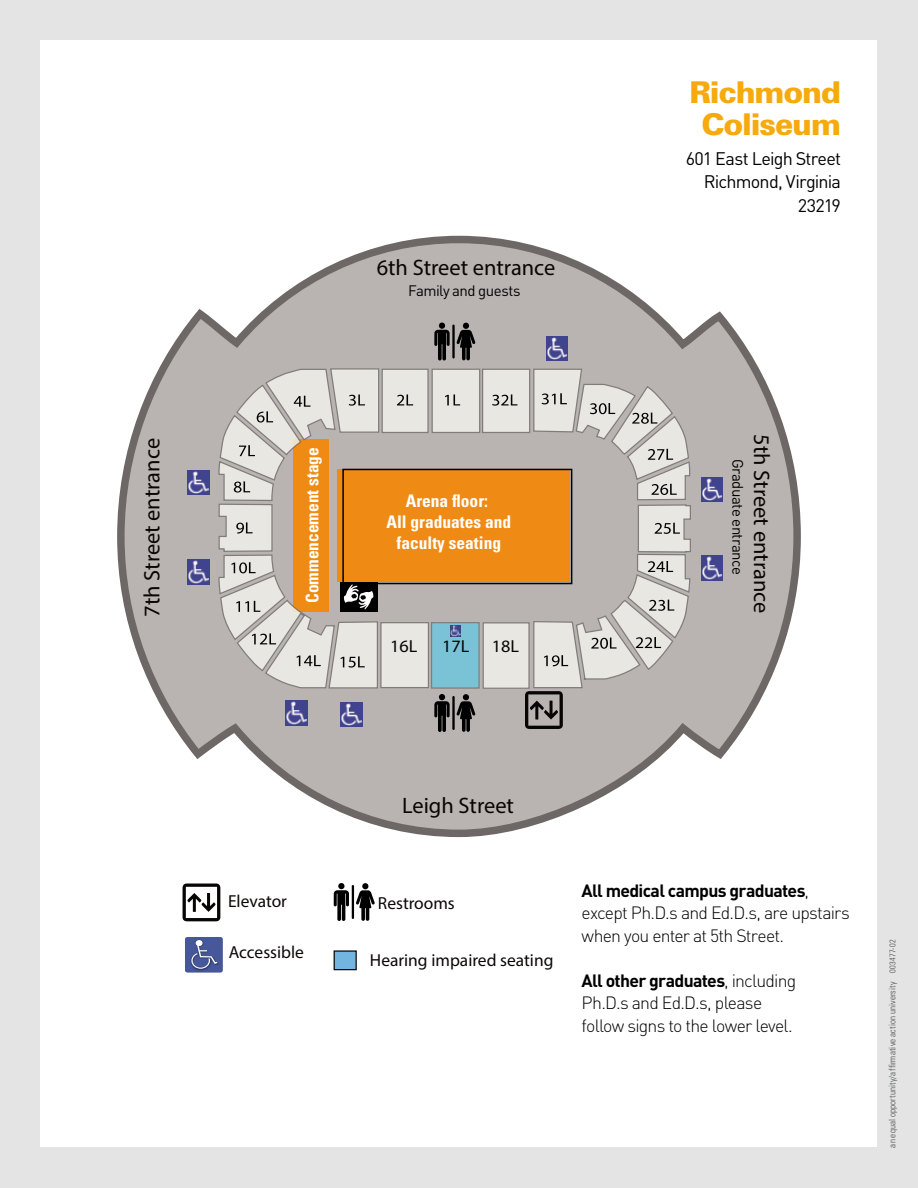
<style>
.page{position:relative;width:918px;height:1188px;background:#e4e4e4}
.page>*{position:absolute;margin:0;border:0;box-sizing:border-box;transform-origin:0 0}
.t1{font:900 30px/31.5px "Univers LT Std";letter-spacing:-.04em;color:#f6aa0d;text-align:center}
.t2{font:22.35px "Myriad Pro";color:#080504}
.t3{font:18px/23.5px "DIN";letter-spacing:-.045em;color:#000;text-align:right}
.t4{font:300 17.7px/22.5px "DIN";letter-spacing:-.045em;color:#000}
.t5{font:700 condensed 17.4px/20.9px "Univers LT Std";color:#fff;text-align:center}
.t6{font:17.4px "Myriad Pro";color:#0b0706}
.t7{font:17.4px "Myriad Pro";color:#0c0908}
.t8{font:17.4px "Myriad Pro";color:#0b0807}
.t9{font:17.4px "Myriad Pro";color:#080504;scale:1.04 1}
.t10{font:15px "DIN";letter-spacing:-.035em;color:#000}
.t11{font:300 condensed 9px "Univers LT Std";letter-spacing:.015em;color:#4a4b4b}
.s1{font-weight:700}
.s2{font-size:8.25px}
</style>
<div class="page">
<div style="left:40px;top:40px;width:838px;height:1108px;background:#fff"></div>
<svg style="left:117px;top:235px;width:684px;height:603px"></svg>
<div style="left:337px;top:469px;width:233px;height:113px;background:#ef8b15"></div>
<div style="left:432px;top:623px;width:47px;height:65px;background:#7ac2d6"></div>
<div style="left:431px;top:622px;width:49px;height:67px;border:1px solid #736f6b"></div>
<div style="left:483px;top:623px;width:46px;height:65px;background:#e8e7e2"></div>
<div style="left:483px;top:622px;width:47px;height:67px;border:1px solid #736f6b"></div>
<div style="left:381px;top:623px;width:47px;height:65px;background:#e8e7e2"></div>
<div style="left:380px;top:622px;width:49px;height:66px;border:1px solid #736f6b"></div>
<div style="left:483px;top:369px;width:47px;height:63px;background:#e8e7e2"></div>
<div style="left:482px;top:369px;width:48px;height:64px;border:1px solid #736f6b"></div>
<div style="left:432px;top:369px;width:48px;height:63px;background:#e8e7e2"></div>
<div style="left:432px;top:369px;width:48px;height:64px;border:1px solid #736f6b"></div>
<div style="left:382px;top:369px;width:46px;height:63px;background:#e8e7e2"></div>
<div style="left:382px;top:369px;width:47px;height:64px;border:1px solid #736f6b"></div>
<svg style="left:492px;top:394px;width:25px;height:12px"></svg>
<svg style="left:445px;top:394px;width:15px;height:11px"></svg>
<svg style="left:397px;top:394px;width:16px;height:11px"></svg>
<img style="left:546px;top:336px;width:22px;height:25px">
<svg style="left:451px;top:625px;width:10px;height:12px"></svg>
<img style="left:701px;top:477px;width:22px;height:25px">
<img style="left:701px;top:556px;width:22px;height:24px">
<img style="left:340px;top:702px;width:22px;height:25px">
<img style="left:286px;top:701px;width:21px;height:24px">
<img style="left:188px;top:560px;width:21px;height:24px">
<img style="left:188px;top:470px;width:21px;height:25px">
<div style="left:334px;top:951px;width:22px;height:19px;background:#72b5e1"></div>
<div style="left:334px;top:950px;width:23px;height:20px;border:1px solid #0b0807"></div>
<svg style="left:434px;top:694px;width:16px;height:38px"></svg>
<svg style="left:456px;top:694px;width:19px;height:38px"></svg>
<hr style="left:452px;top:696px;width:3px;height:34px;background:#000">
<svg style="left:434px;top:323px;width:16px;height:38px"></svg>
<svg style="left:456px;top:323px;width:19px;height:37px"></svg>
<hr style="left:452px;top:325px;width:3px;height:33px;background:#000">
<svg style="left:525px;top:369px;width:166px;height:360px;background:#c5baae"></svg>
<svg style="left:183px;top:884px;width:37px;height:37px"></svg>
<svg style="left:334px;top:890px;width:15px;height:31px"></svg>
<div style="left:338px;top:883px;width:7px;height:6px;background:#000;border-radius:50%"></div>
<svg style="left:356px;top:883px;width:19px;height:38px"></svg>
<hr style="left:352px;top:885px;width:2px;height:34px;background:#000">
<div style="left:185px;top:937px;width:38px;height:36px;background:#46579a;border-radius:2px"></div>
<img style="left:190px;top:939px;width:16px;height:32px">
<svg style="left:191px;top:940px;width:28px;height:29px"></svg>
<svg style="left:218px;top:368px;width:161px;height:321px;background:#d0b99e"></svg>
<div style="left:342px;top:469px;width:230px;height:115px;border:2px solid #000"></div>
<p class="t2" style="left:138px;top:617px;width:180px;rotate:-90deg">7th Street entrance</p>
<p class="t2" style="left:377px;top:253px;width:180px">6th Street entrance</p>
<p class="t10" style="left:408px;top:281px;width:114px">Family and guests</p>
<h1 class="t1" style="left:689px;top:76px;width:153px">Richmond<br>Coliseum</h1>
<p class="t3" style="left:686px;top:146px;width:157px">601 East Leigh Street<br>Richmond, Virginia<br>23219</p>
<p class="t5" style="left:302px;top:603px;width:157px;rotate:-90deg">Commencement stage</p>
<p class="t10" style="left:747px;top:459px;width:118px;rotate:90deg">Graduate entrance</p>
<p class="t5" style="left:386px;top:491px;width:126px">Arena floor:<br>All graduates and faculty seating</p>
<p class="t2" style="left:775px;top:434px;width:180px;rotate:90deg">5th Street entrance</p>
<p class="t9" style="left:390px;top:636px;width:28px">16L</p>
<p class="t9" style="left:442px;top:636px;width:28px">17L</p>
<p class="t9" style="left:492px;top:636px;width:28px">18L</p>
<p class="t2" style="left:402px;top:792px;width:113px">Leigh Street</p>
<p class="t6" style="left:228px;top:890px;width:60px">Elevator</p>
<p class="t8" style="left:378px;top:892px;width:78px">Restrooms</p>
<p class="t7" style="left:229px;top:942px;width:77px">Accessible</p>
<p class="t6" style="left:370px;top:950px;width:185px">Hearing impaired seating</p>
<p class="t4" style="left:582px;top:879px;width:270px"><span class="s1">All medical campus graduates</span>, except Ph.D.s and Ed.D.s, are upstairs when you enter at 5th Street.</p>
<p class="t4" style="left:582px;top:969px;width:216px"><span class="s1">All other graduates</span>, including<br>Ph.D.s and Ed.D.s, please follow signs to the lower level.</p>
<p class="t11" style="left:887px;top:1148px;width:210px;rotate:-90deg">an equal opportunity/affirmative action university <span class="s2">003477-02</span></p>
</div>
